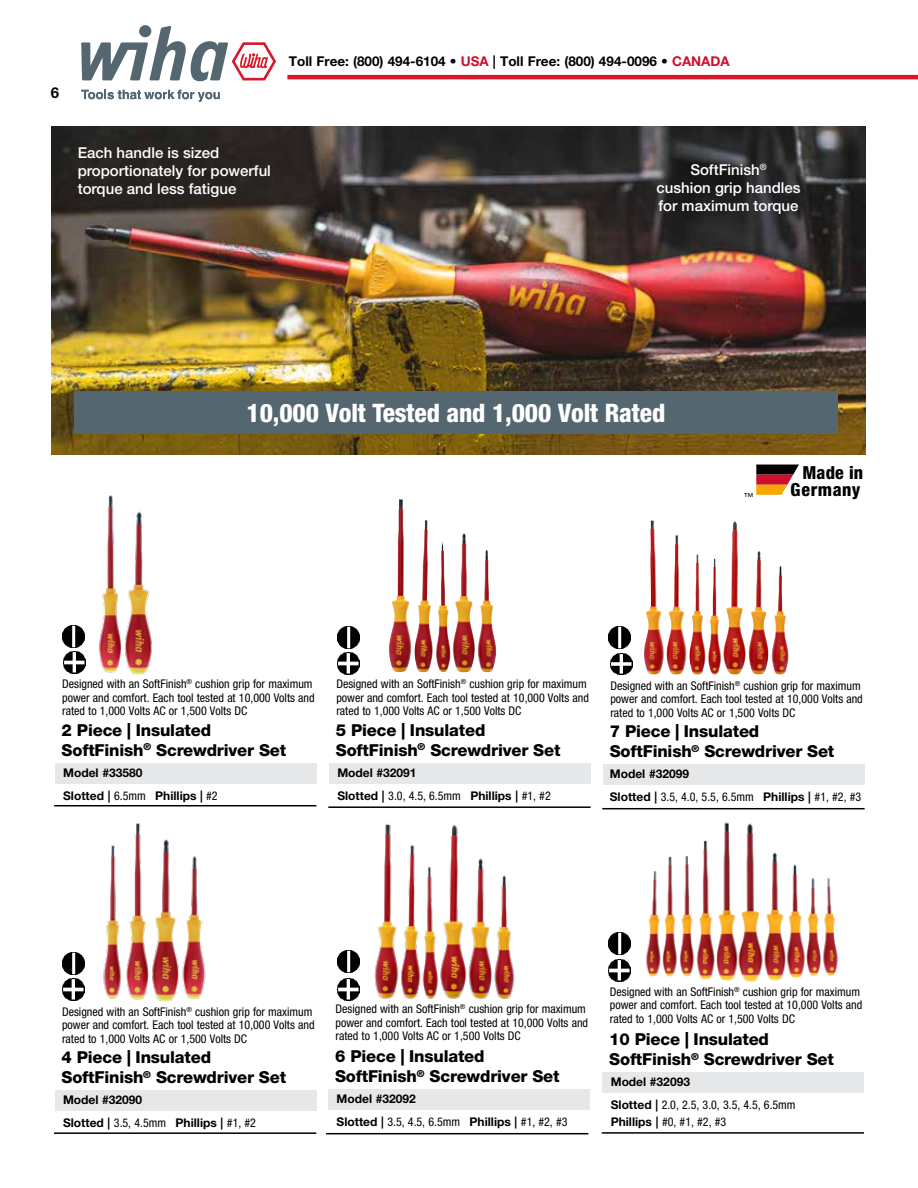
<style>
.page{position:relative;width:918px;height:1188px;background:#fff}
.page>*{position:absolute;margin:0;border:0;box-sizing:border-box;transform-origin:0 0}
.t1{font:800 condensed 25.5px "Helvetica Neue LT Std";letter-spacing:-.005em;color:#fff}
.t2{font:800 condensed 18px "Helvetica Neue LT Std";letter-spacing:.025em;color:#000}
.t3{font:800 16.5px/19.8px "Helvetica Neue LT Std";letter-spacing:-.01em;color:#000}
.t4{font:500 15px/18px "Helvetica Neue LT Std";color:#fff;text-align:center}
.t5{font:700 15px "Helvetica Neue LT Std";color:#000}
.t6{font:700 13.5px "Helvetica Neue LT Std";color:#000}
.t7{font:condensed 12px/13.5px "Helvetica Neue LT Std";color:#000}
.t8{font:700 12px "Helvetica Neue LT Std";color:#000}
.t9{font:condensed 9.75px "Helvetica Neue LT Std";color:#000}
.s1{color:#ce0e2d}
.s2{font-weight:400;font-stretch:condensed}
.s3{font-weight:700;font-stretch:normal}
</style>
<div class="page">
<svg style="left:81px;top:90px;width:139px;height:12px"></svg>
<svg style="left:81px;top:26px;width:195px;height:55px"></svg>
<hr style="left:287px;top:75px;width:631px;height:4px;background:#d7182a">
<img style="left:645px;top:822px;width:194px;height:161px">
<svg style="left:343px;top:950px;width:17px;height:17px"></svg>
<img style="left:337px;top:951px;width:22px;height:22px">
<img style="left:337px;top:978px;width:22px;height:22px">
<img style="left:608px;top:932px;width:22px;height:22px">
<img style="left:609px;top:959px;width:22px;height:22px">
<img style="left:52px;top:126px;width:814px;height:329px">
<div style="left:328px;top:1090px;width:262px;height:20px;background:#e6e7e8"></div>
<hr style="left:326px;top:1133px;width:262px;height:1px;background:#000">
<div style="left:603px;top:1073px;width:261px;height:20px;background:#e6e7e8"></div>
<hr style="left:602px;top:1132px;width:262px;height:2px;background:#000">
<img style="left:609px;top:627px;width:22px;height:22px">
<img style="left:611px;top:653px;width:22px;height:22px">
<img style="left:644px;top:520px;width:102px;height:155px">
<img style="left:63px;top:953px;width:22px;height:22px">
<img style="left:63px;top:979px;width:22px;height:22px">
<img style="left:389px;top:499px;width:74px;height:173px">
<div style="left:74px;top:391px;width:763px;height:43px;background:#546670"></div>
<svg style="left:756px;top:465px;width:43px;height:30px"></svg>
<div style="left:55px;top:1091px;width:261px;height:20px;background:#e6e7e8"></div>
<hr style="left:54px;top:1132px;width:262px;height:2px;background:#000">
<img style="left:338px;top:627px;width:22px;height:22px">
<img style="left:338px;top:653px;width:22px;height:22px">
<div style="left:329px;top:763px;width:262px;height:20px;background:#e6e7e8"></div>
<hr style="left:328px;top:806px;width:263px;height:2px;background:#000">
<div style="left:603px;top:765px;width:262px;height:20px;background:#e6e7e8"></div>
<hr style="left:602px;top:808px;width:263px;height:1px;background:#000">
<img style="left:103px;top:824px;width:103px;height:178px">
<img style="left:374px;top:824px;width:141px;height:175px">
<img style="left:63px;top:625px;width:22px;height:22px">
<img style="left:63px;top:652px;width:22px;height:21px">
<div style="left:55px;top:763px;width:261px;height:20px;background:#e6e7e8"></div>
<hr style="left:54px;top:805px;width:262px;height:1px;background:#000">
<img style="left:99px;top:495px;width:53px;height:180px">
<p class="t5" style="left:51px;top:84px;width:10px">6</p>
<p class="t6" style="left:289px;top:53px;width:442px">Toll Free: (800) 494-6104 • <span class="s1">USA</span> | Toll Free: (800) 494-0096 • <span class="s1">CANADA</span></p>
<p class="t4" style="left:78px;top:143px;width:195px;text-align:left">Each handle is sized proportionately for powerful torque and less fatigue</p>
<p class="t4" style="left:656px;top:161px;width:146px">SoftFinish<sup>®<br></sup>cushion grip handles for maximum torque</p>
<h1 class="t1" style="left:247px;top:397px;width:420px">10,000 Volt Tested and 1,000 Volt Rated</h1>
<h2 class="t2" style="left:802px;top:461px;width:62px">Made in</h2>
<p class="t9" style="left:744px;top:491px;width:11px">™</p>
<h2 class="t2" style="left:791px;top:479px;width:71px">Germany</h2>
<p class="t7" style="left:62px;top:677px;width:254px">Designed with an SoftFinish<sup>®</sup> cushion grip for maximum power and comfort. Each tool tested at 10,000 Volts and rated to 1,000 Volts AC or 1,500 Volts DC</p>
<p class="t7" style="left:336px;top:677px;width:254px">Designed with an SoftFinish<sup>®</sup> cushion grip for maximum power and comfort. Each tool tested at 10,000 Volts and rated to 1,000 Volts AC or 1,500 Volts DC</p>
<p class="t7" style="left:610px;top:679px;width:254px">Designed with an SoftFinish<sup>®</sup> cushion grip for maximum power and comfort. Each tool tested at 10,000 Volts and rated to 1,000 Volts AC or 1,500 Volts DC</p>
<h3 class="t3" style="left:62px;top:720px;width:226px">2 Piece | Insulated<br>SoftFinish<sup>®</sup> Screwdriver Set</h3>
<p class="t8" style="left:63px;top:765px;width:81px">Model #33580</p>
<h3 class="t3" style="left:336px;top:720px;width:226px">5 Piece | Insulated<br>SoftFinish<sup>®</sup> Screwdriver Set</h3>
<p class="t8" style="left:337px;top:765px;width:81px">Model #32091</p>
<h3 class="t3" style="left:610px;top:722px;width:226px">7 Piece | Insulated<br>SoftFinish<sup>®</sup> Screwdriver Set</h3>
<p class="t8" style="left:610px;top:767px;width:81px">Model #32099</p>
<p class="t8" style="left:63px;top:788px;width:156px">Slotted | <span class="s2">6.5mm</span> Phillips | <span class="s2">#2</span></p>
<p class="t7" style="left:337px;top:789px;width:215px"><span class="s3">Slotted |</span> 3.0, 4.5, 6.5mm <span class="s3">Phillips |</span> #1, #2</p>
<p class="t7" style="left:610px;top:790px;width:253px"><span class="s3">Slotted |</span> 3.5, 4.0, 5.5, 6.5mm <span class="s3">Phillips |</span> #1, #2, #3</p>
<p class="t7" style="left:62px;top:1005px;width:254px">Designed with an SoftFinish<sup>®</sup> cushion grip for maximum power and comfort. Each tool tested at 10,000 Volts and rated to 1,000 Volts AC or 1,500 Volts DC</p>
<p class="t7" style="left:336px;top:1002px;width:254px">Designed with an SoftFinish<sup>®</sup> cushion grip for maximum power and comfort. Each tool tested at 10,000 Volts and rated to 1,000 Volts AC or 1,500 Volts DC</p>
<h3 class="t3" style="left:62px;top:1048px;width:226px">4 Piece | Insulated<br>SoftFinish<sup>®</sup> Screwdriver Set</h3>
<p class="t8" style="left:63px;top:1093px;width:81px">Model #32090</p>
<h3 class="t3" style="left:335px;top:1047px;width:226px">6 Piece | Insulated<br>SoftFinish<sup>®</sup> Screwdriver Set</h3>
<p class="t8" style="left:337px;top:1092px;width:81px">Model #32092</p>
<p class="t8" style="left:63px;top:1115px;width:194px">Slotted | <span class="s2">3.5, 4.5mm</span> Phillips | <span class="s2">#1, #2</span></p>
<p class="t7" style="left:337px;top:1115px;width:232px"><span class="s3">Slotted |</span> 3.5, 4.5, 6.5mm <span class="s3">Phillips |</span> #1, #2, #3</p>
<p class="t7" style="left:610px;top:985px;width:254px">Designed with an SoftFinish<sup>®</sup> cushion grip for maximum power and comfort. Each tool tested at 10,000 Volts and rated to 1,000 Volts AC or 1,500 Volts DC</p>
<h3 class="t3" style="left:609px;top:1029px;width:226px">10 Piece | Insulated<br>SoftFinish<sup>®</sup> Screwdriver Set</h3>
<p class="t8" style="left:611px;top:1074px;width:81px">Model #32093</p>
<p class="t7" style="left:611px;top:1096px;width:186px;line-height:17px"><span class="s3">Slotted |</span> 2.0, 2.5, 3.0, 3.5, 4.5, 6.5mm<br><span class="s3">Phillips |</span> #0, #1, #2, #3</p>
</div>
